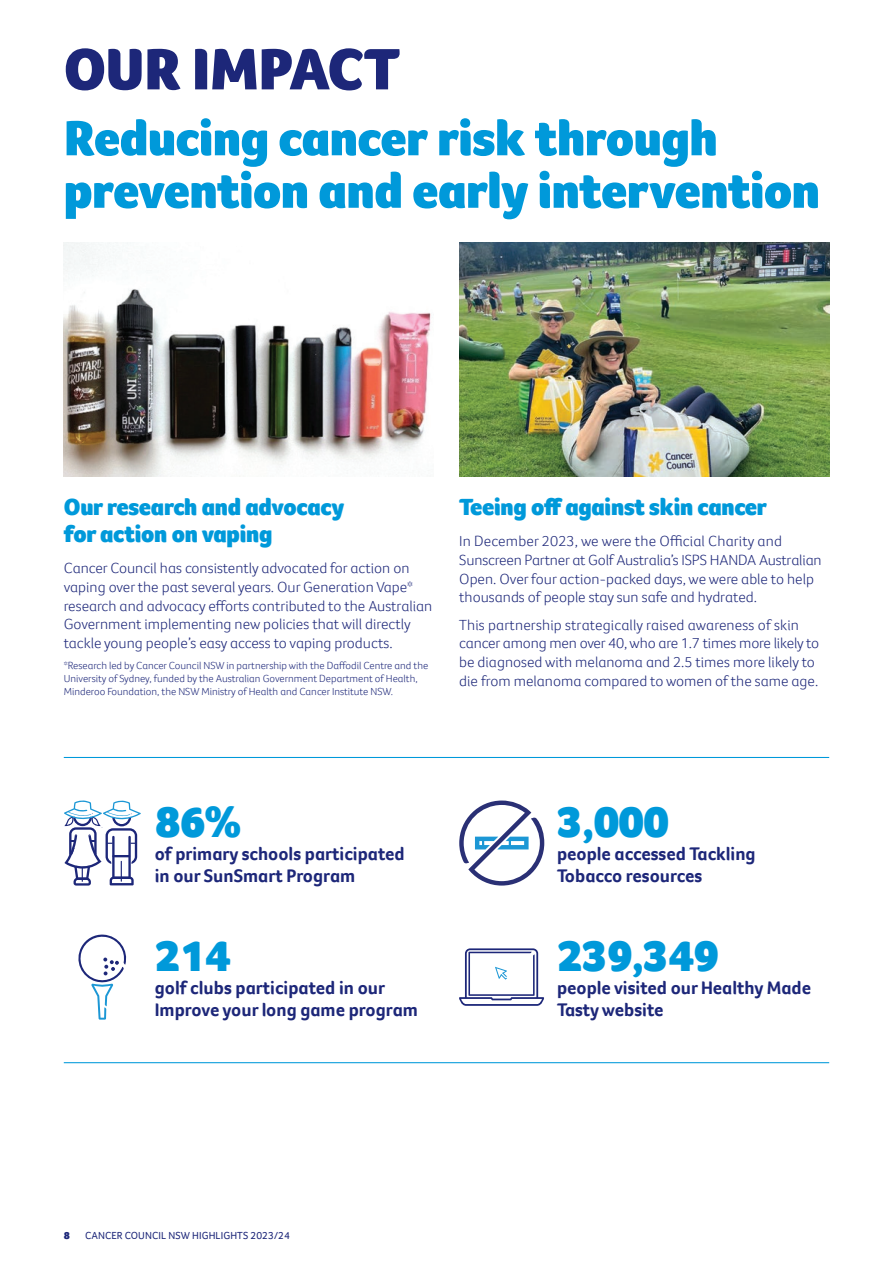
<style>
.page{position:relative;width:893px;height:1263px;background:#fff}
.page>*{position:absolute;margin:0;border:0;box-sizing:border-box;transform-origin:0 0}
.Section_Heading{font:900 60px "Foco CC";letter-spacing:-.01em;color:#1d2779}
.Section_Heading_SUB{font:900 51px/52.5px "Foco CC";letter-spacing:-.01em;color:#0099da}
.t1{font:900 45px "Foco CC";letter-spacing:-.03em;color:#0099da}
.t2{font:900 24px/27px "Foco CC";letter-spacing:-.01em;color:#0099da}
.t3{font:700 18.75px/22.5px "Foco CC";color:#1d2779}
.Body{font:300 15px/18.8px "Foco CC";color:#1d2779}
.mice{font:300 10.5px/12.8px "Foco CC";color:#1d2779}
.t4{font:10.5px "Foco CC";letter-spacing:.01em;color:#1d2779}
.t5{font:900 10.5px "Foco CC";color:#1d2779}
</style>
<div class="page">
<img style="left:64px;top:242px;width:367px;height:234px">
<img style="left:459px;top:242px;width:370px;height:234px">
<svg style="left:64px;top:800px;width:77px;height:85px"></svg>
<svg style="left:78px;top:934px;width:49px;height:86px"></svg>
<svg style="left:459px;top:800px;width:85px;height:85px"></svg>
<svg style="left:459px;top:948px;width:85px;height:58px"></svg>
<hr style="left:64px;top:757px;width:765px;height:1px;background:#0099da">
<hr style="left:64px;top:1062px;width:765px;height:1px;background:#0099da">
<p class="Section_Heading" style="left:64px;top:29px;width:338px">OUR IMPACT</p>
<p class="Section_Heading_SUB" style="left:64px;top:111px;width:758px">Reducing cancer risk through prevention and early intervention</p>
<h2 class="t2" style="left:64px;top:493px;width:282px">Our research and advocacy for action on vaping</h2>
<p class="Body" style="left:64px;top:558px;width:370px">Cancer Council has consistently advocated for action on vaping over the past several years. Our Generation Vape* research and advocacy efforts contributed to the Australian Government implementing new policies that will directly tackle young people’s easy access to vaping products.</p>
<p class="mice" style="left:64px;top:659px;width:366px">*Research led by Cancer Council NSW in partnership with the Daffodil Centre and the<br>University of Sydney, funded by the Australian Government Department of Health,<br>Minderoo Foundation, the NSW Ministry of Health and Cancer Institute NSW.</p>
<h2 class="t2" style="left:459px;top:493px;width:309px">Teeing off against skin cancer</h2>
<p class="Body" style="left:459px;top:531px;width:364px">In December 2023, we were the Official Charity and Sunscreen Partner at Golf Australia’s ISPS HANDA Australian Open. Over four action-packed days, we were able to help thousands of people stay sun safe and hydrated.</p>
<p class="Body" style="left:459px;top:615px;width:361px">This partnership strategically raised awareness of skin cancer among men over 40, who are 1.7 times more likely to be diagnosed with melanoma and 2.5 times more likely to die from melanoma compared to women of the same age.</p>
<p class="t1" style="left:155px;top:792px;width:88px">86%</p>
<h3 class="t3" style="left:155px;top:842px;width:251px">of primary schools participated in our SunSmart Program</h3>
<p class="t1" style="left:155px;top:926px;width:78px">214</p>
<h3 class="t3" style="left:155px;top:976px;width:265px">golf clubs participated in our<br>Improve your long game program</h3>
<p class="t1" style="left:557px;top:792px;width:114px">3,000</p>
<h3 class="t3" style="left:557px;top:842px;width:200px">people accessed Tackling<br>Tobacco resources</h3>
<p class="t1" style="left:557px;top:926px;width:164px">239,349</p>
<h3 class="t3" style="left:557px;top:976px;width:255px">people visited our Healthy Made<br>Tasty website</h3>
<p class="t5" style="left:64px;top:1228px;width:8px">8</p>
<p class="t4" style="left:85px;top:1228px;width:206px">CANCER COUNCIL NSW HIGHLIGHTS 2023/24</p>
</div>
